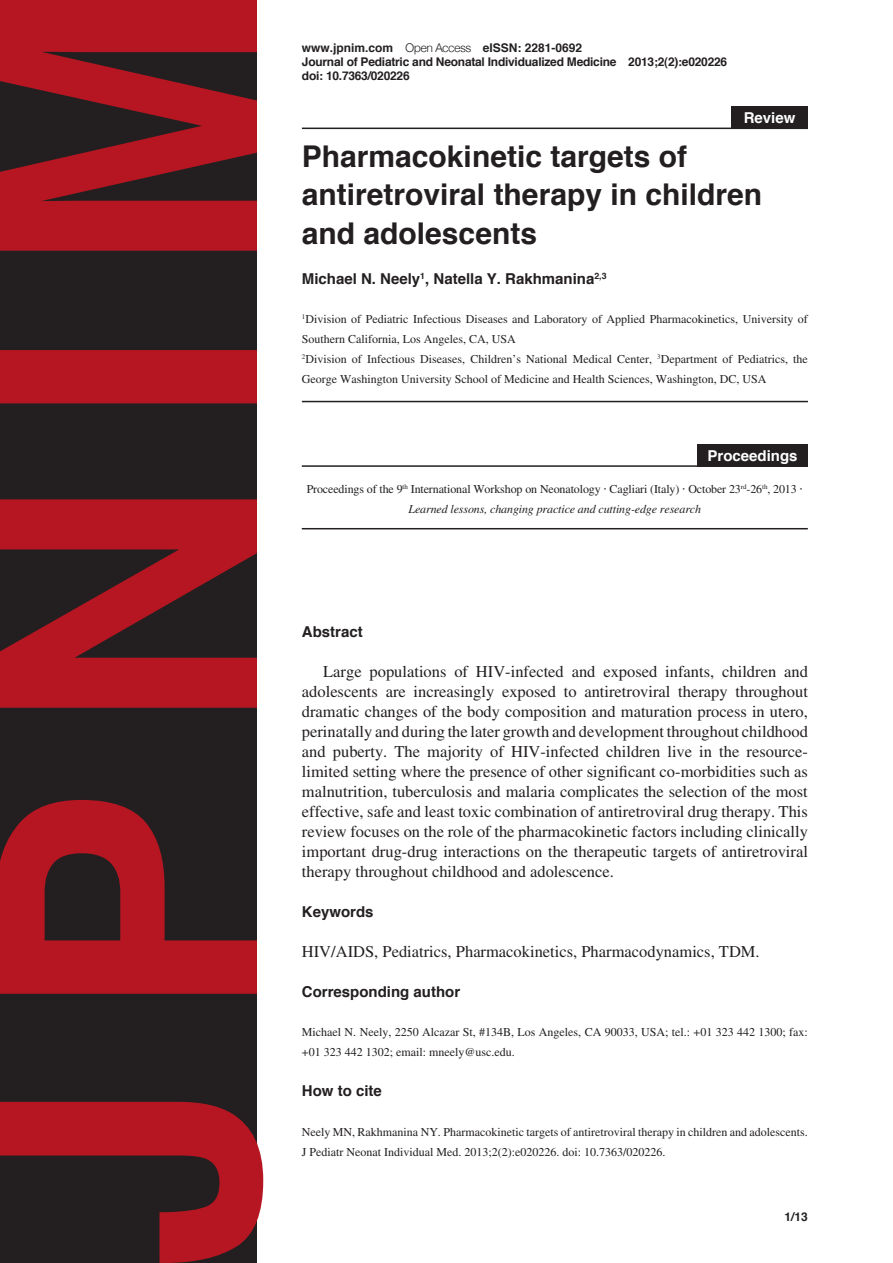
<style>
.page{position:relative;width:893px;height:1263px;background:#fff}
.page>*{position:absolute;margin:0;border:0;box-sizing:border-box;transform-origin:0 0}
.Heading1{font:700 30px/38.2px "Helvetica";color:#231f20}
.Body1{font:16.5px/20px "Times LT Std";color:#231f20;text-align:justify}
.Body2{font:16.5px "Times LT Std";color:#231f20}
.Heading2{font:700 15px "Helvetica";color:#231f20}
.Article_Description{font:700 15px "Helvetica";color:#fff}
.Body3{font:12px/20px "Times LT Std";color:#231f20}
.Footer_Right{font:700 12px "Helvetica";letter-spacing:-.02em;color:#231f20}
.Footer_Right-2{font:700 12px "Helvetica";color:#231f20}
.Page_Right{font:700 12px "Helvetica";color:#231f20}
.s1{font-weight:300}
.s2{font-family:"Helvetica"}
.s3{font-style:italic}
</style>
<div class="page">
<svg style="left:0;top:0;width:263px;height:1263px;background:#662025"></svg>
<hr style="left:302px;top:128px;width:506px;height:1px;background:#231f20">
<div style="left:731px;top:106px;width:77px;height:22px;background:#231f20"></div>
<hr style="left:302px;top:401px;width:506px;height:1px;background:#231f20">
<hr style="left:302px;top:528px;width:506px;height:1px;background:#231f20">
<hr style="left:302px;top:465px;width:506px;height:2px;background:#231f20">
<div style="left:697px;top:445px;width:111px;height:22px;background:#231f20"></div>
<p class="Footer_Right-2" style="left:302px;top:38px;width:282px">www.jpnim.com <span class="s1">Open Access</span> eISSN: 2281-0692</p>
<p class="Footer_Right" style="left:302px;top:52px;width:427px">Journal of Pediatric and Neonatal Individualized Medicine 2013;2(2):e020226</p>
<p class="Footer_Right" style="left:302px;top:66px;width:109px">doi: 10.7363/020226</p>
<p class="Article_Description" style="left:744px;top:105px;width:53px">Review</p>
<p class="Heading1" style="left:302px;top:138px;width:462px">Pharmacokinetic targets of antiretroviral therapy in children and adolescents</p>
<p class="Heading2" style="left:302px;top:266px;width:306px">Michael N. Neely<sup>1</sup>, Natella Y. Rakhmanina<sup>2,3</sup></p>
<p class="Body3" style="left:302px;top:309px;width:507px"><sup>1</sup>Division of Pediatric Infectious Diseases and Laboratory of Applied Pharmacokinetics, University of<br>Southern California, Los Angeles, CA, USA</p>
<p class="Body3" style="left:302px;top:349px;width:507px"><sup>2</sup>Division of Infectious Diseases, Children’s National Medical Center, <sup>3</sup>Department of Pediatrics, the<br>George Washington University School of Medicine and Health Sciences, Washington, DC, USA</p>
<p class="Article_Description" style="left:707px;top:444px;width:92px">Proceedings</p>
<p class="Body3" style="left:307px;top:479px;width:498px;text-align:center">Proceedings of the 9<sup>th</sup> International Workshop on Neonatology <span class="s2">·</span> Cagliari (Italy) <span class="s2">·</span> October 23<sup>rd</sup>-26<sup>th</sup>, 2013 <span class="s2">·<br></span><span class="s3">Learned lessons, changing practice and cutting-edge research</span></p>
<p class="Heading2" style="left:302px;top:620px;width:62px">Abstract</p>
<p class="Body1" style="left:302px;top:662px;width:508px;text-indent:21px">Large populations of HIV-infected and exposed infants, children and adolescents are increasingly exposed to antiretroviral therapy throughout dramatic changes of the body composition and maturation process in utero, perinatally and during the later growth and development throughout childhood and puberty. The majority of HIV-infected children live in the resource&shy;limited setting where the presence of other significant co-morbidities such as malnutrition, tuberculosis and malaria complicates the selection of the most effective, safe and least toxic combination of antiretroviral drug therapy. This review focuses on the role of the pharmacokinetic factors including clinically important drug-drug interactions on the therapeutic targets of antiretroviral therapy throughout childhood and adolescence.</p>
<p class="Heading2" style="left:302px;top:899px;width:73px">Keywords</p>
<p class="Body2" style="left:302px;top:942px;width:459px">HIV/AIDS, Pediatrics, Pharmacokinetics, Pharmacodynamics, TDM.</p>
<p class="Heading2" style="left:302px;top:979px;width:160px">Corresponding author</p>
<p class="Body3" style="left:302px;top:1022px;width:507px">Michael N. Neely, 2250 Alcazar St, #134B, Los Angeles, CA 90033, USA; tel.: +01 323 442 1300; fax: +01 323 442 1302; email: mneely@usc.edu.</p>
<p class="Heading2" style="left:302px;top:1079px;width:82px">How to cite</p>
<p class="Body3" style="left:302px;top:1122px;width:507px">Neely MN, Rakhmanina NY. Pharmacokinetic targets of antiretroviral therapy in children and adolescents.<br>J Pediatr Neonat Individual Med. 2013;2(2):e020226. doi: 10.7363/020226.</p>
<p class="Page_Right" style="left:785px;top:1207px;width:25px">1/13</p>
</div>
